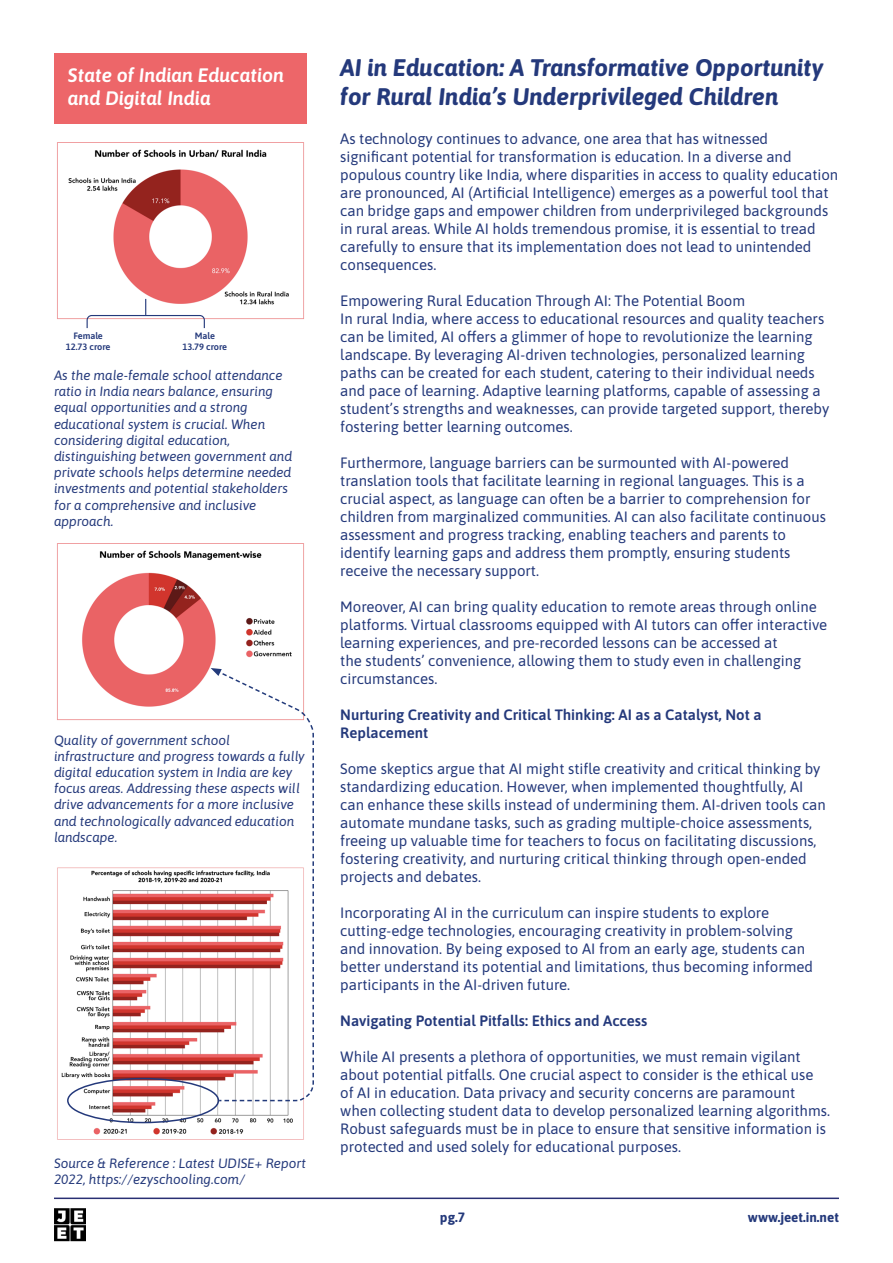
<style>
.page{position:relative;width:893px;height:1263px;background:#fff}
.page>*{position:absolute;margin:0;border:0;box-sizing:border-box;transform-origin:0 0}
.t1{font:italic 24px/28.8px "Asap";color:#24397b}
.t2{font:italic 19.5px/23.4px "Asap";color:#fff}
.t3{font:15px/18px "Asap";color:#24397b}
.t4{font:italic 13.5px/16.2px "Asap";color:#24397b}
.t5{font:13.5px "Asap";color:#24397b}
.t6{font:9.15px "Asap";color:#24397b}
</style>
<div class="page">
<div style="left:54px;top:53px;width:252px;height:71px;background:#ed6669"></div>
<hr style="left:54px;top:1197px;width:785px;height:2px;background:#292f73">
<img style="left:54px;top:1209px;width:32px;height:33px">
<img style="left:57px;top:142px;width:247px;height:178px">
<img style="left:57px;top:543px;width:247px;height:178px">
<img style="left:57px;top:867px;width:247px;height:273px">
<div style="left:67px;top:1078px;width:152px;height:45px;border:2px solid #24397b;border-radius:50%"></div>
<svg style="left:86px;top:299px;width:119px;height:30px"></svg>
<svg style="left:211px;top:668px;width:103px;height:434px"></svg>
<p class="t2" style="left:68px;top:62px;width:218px">State of Indian Education and Digital India</p>
<p class="t6" style="left:195px;top:329px;width:22px">Male</p>
<p class="t6" style="left:183px;top:340px;width:46px">13.79 crore</p>
<p class="t4" style="left:54px;top:366px;width:240px">As the male-female school attendance ratio in India nears balance, ensuring equal opportunities and a strong educational system is crucial. When considering digital education, distinguishing between government and private schools helps determine needed investments and potential stakeholders for a comprehensive and inclusive approach.</p>
<p class="t6" style="left:73px;top:329px;width:31px">Female</p>
<p class="t6" style="left:66px;top:340px;width:46px">12.73 crore</p>
<p class="t4" style="left:54px;top:731px;width:252px">Quality of government school infrastructure and progress towards a fully digital education system in India are key focus areas. Addressing these aspects will drive advancements for a more inclusive and technologically advanced education landscape.</p>
<p class="t4" style="left:54px;top:1154px;width:254px">Source &amp; Reference : Latest UDISE+ Report<br>2022, https://ezyschooling.com/</p>
<p class="t1" style="left:340px;top:52px;width:485px">AI in Education: A Transformative Opportunity for Rural India’s Underprivileged Children</p>
<p class="t3" style="left:340px;top:129px;width:500px">As technology continues to advance, one area that has witnessed significant potential for transformation is education. In a diverse and populous country like India, where disparities in access to quality education are pronounced, AI (Artificial Intelligence) emerges as a powerful tool that can bridge gaps and empower children from underprivileged backgrounds in rural areas. While AI holds tremendous promise, it is essential to tread carefully to ensure that its implementation does not lead to unintended consequences.</p>
<p class="t3" style="left:340px;top:291px;width:406px">Empowering Rural Education Through AI: The Potential Boom</p>
<p class="t3" style="left:340px;top:309px;width:490px">In rural India, where access to educational resources and quality teachers can be limited, AI offers a glimmer of hope to revolutionize the learning landscape. By leveraging AI-driven technologies, personalized learning paths can be created for each student, catering to their individual needs and pace of learning. Adaptive learning platforms, capable of assessing a student’s strengths and weaknesses, can provide targeted support, thereby fostering better learning outcomes.</p>
<p class="t3" style="left:340px;top:453px;width:487px">Furthermore, language barriers can be surmounted with AI-powered translation tools that facilitate learning in regional languages. This is a crucial aspect, as language can often be a barrier to comprehension for children from marginalized communities. AI can also facilitate continuous assessment and progress tracking, enabling teachers and parents to identify learning gaps and address them promptly, ensuring students receive the necessary support.</p>
<p class="t3" style="left:340px;top:597px;width:489px">Moreover, AI can bring quality education to remote areas through online platforms. Virtual classrooms equipped with AI tutors can offer interactive learning experiences, and pre-recorded lessons can be accessed at<br>the students’ convenience, allowing them to study even in challenging circumstances.</p>
<p class="t3" style="left:340px;top:705px;width:423px">Nurturing Creativity and Critical Thinking: AI as a Catalyst, Not a<br>Replacement</p>
<p class="t3" style="left:340px;top:759px;width:487px">Some skeptics argue that AI might stifle creativity and critical thinking by standardizing education. However, when implemented thoughtfully, AI can enhance these skills instead of undermining them. AI-driven tools can automate mundane tasks, such as grading multiple-choice assessments, freeing up valuable time for teachers to focus on facilitating discussions, fostering creativity, and nurturing critical thinking through open-ended projects and debates.</p>
<p class="t3" style="left:340px;top:903px;width:474px">Incorporating AI in the curriculum can inspire students to explore cutting-edge technologies, encouraging creativity in problem-solving and innovation. By being exposed to AI from an early age, students can better understand its potential and limitations, thus becoming informed participants in the AI-driven future.</p>
<p class="t3" style="left:340px;top:1011px;width:309px">Navigating Potential Pitfalls: Ethics and Access</p>
<p class="t3" style="left:340px;top:1047px;width:491px">While AI presents a plethora of opportunities, we must remain vigilant about potential pitfalls. One crucial aspect to consider is the ethical use of AI in education. Data privacy and security concerns are paramount when collecting student data to develop personalized learning algorithms.<br>Robust safeguards must be in place to ensure that sensitive information is protected and used solely for educational purposes.</p>
<p class="t5" style="left:440px;top:1207px;width:27px">pg.7</p>
<p class="t5" style="left:748px;top:1207px;width:93px">www.jeet.in.net</p>
</div>
